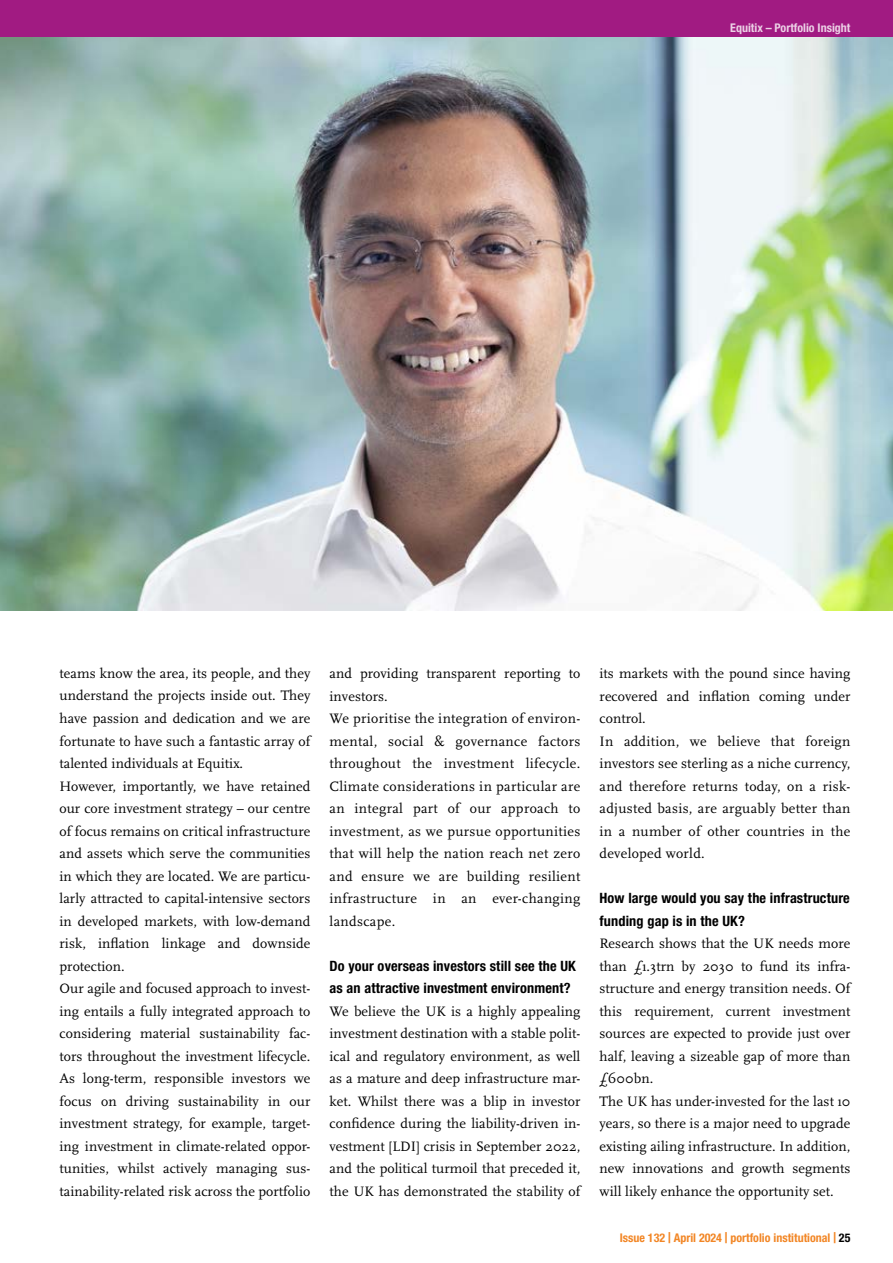
<style>
.page{position:relative;width:893px;height:1263px;background:#fff}
.page>*{position:absolute;margin:0;border:0;box-sizing:border-box;transform-origin:0 0}
.t1{font:14.25px/22.5px "Scala OT";letter-spacing:.005em;color:#000}
.t2{font:14.25px/22.5px "Scala OT";letter-spacing:.025em;color:#000}
.t3{font:700 condensed 14.25px/22.5px "Helvetica Neue LT Pro";letter-spacing:.01em;color:#000}
.t4{font:700 condensed 12px "Helvetica Neue LT Pro";color:#f28625}
.t5{font:700 condensed 12px "Helvetica Neue LT Pro";color:#fff}
.s1{font-size:15px}
.s2{color:#000}
</style>
<div class="page">
<img style="left:0;top:36px;width:893px;height:574px">
<div style="left:0;top:0;width:893px;height:36px;background:#a11b82"></div>
<p class="t5" style="left:730px;top:20px;width:122px">Equitix – Portfolio Insight</p>
<p class="t1" style="left:60px;top:662px;width:252px">teams know the area, its people, and they understand the projects inside out. They have passion and dedication and we are fortunate to have such a fantastic array of talented individuals at Equitix.<br>However, importantly, we have retained our core investment strategy – our centre of focus remains on critical infrastructure and assets which serve the communities in which they are located. We are particu&shy;larly attracted to capital-intensive sectors in developed markets, with low-demand risk, inflation linkage and downside protection.<br>Our agile and focused approach to invest&shy;ing entails a fully integrated approach to considering material sustainability fac&shy;tors throughout the investment lifecycle.<br>As long-term, responsible investors we focus on driving sustainability in our investment strategy, for example, target&shy;ing investment in climate-related oppor&shy;tunities, whilst actively managing sus&shy;tainability-related risk across the portfolio</p>
<p class="t2" style="left:330px;top:662px;width:252px">and providing transparent reporting to investors.<br>We prioritise the integration of environ&shy;mental, social &amp; governance factors throughout the investment lifecycle.<br>Climate considerations in particular are an integral part of our approach to investment, as we pursue opportunities that will help the nation reach net zero and ensure we are building resilient infrastructure in an ever-changing landscape.</p>
<p class="t3" style="left:330px;top:954px;width:248px">Do your overseas investors still see the UK as an attractive investment environment?</p>
<p class="t1" style="left:330px;top:1000px;width:252px;text-align:justify">We believe the UK is a highly appealing investment destination with a stable polit&shy;ical and regulatory environment, as well as a mature and deep infrastructure mar&shy;ket. Whilst there was a blip in investor confidence during the liability-driven in&shy;vestment [LDI] crisis in September 2022, and the political turmoil that preceded it, the UK has demonstrated the stability of</p>
<p class="t1" style="left:600px;top:662px;width:252px">its markets with the pound since having recovered and inflation coming under control.<br>In addition, we believe that foreign investors see sterling as a niche currency, and therefore returns today, on a risk&shy;adjusted basis, are arguably better than in a number of other countries in the developed world.</p>
<p class="t3" style="left:600px;top:887px;width:252px">How large would you say the infrastructure funding gap is in the UK?</p>
<p class="t1" style="left:600px;top:932px;width:252px">Research shows that the UK needs more than £1.3trn by 2030 to fund its infra&shy;structure and energy transition needs. Of this requirement, current investment sources are expected to provide just over half, leaving a sizeable gap of more than £600bn.<br>The UK has under-invested for the last 10 years, so there is a major need to upgrade existing ailing infrastructure. In addition, new innovations and growth segments will likely enhance the opportunity set.</p>
<p class="t4" style="left:620px;top:1230px;width:232px">Issue 132 <span class="s1">|</span> April 2024 <span class="s1">|</span> portfolio institutional <span class="s1">|</span> <span class="s2">25</span></p>
</div>
